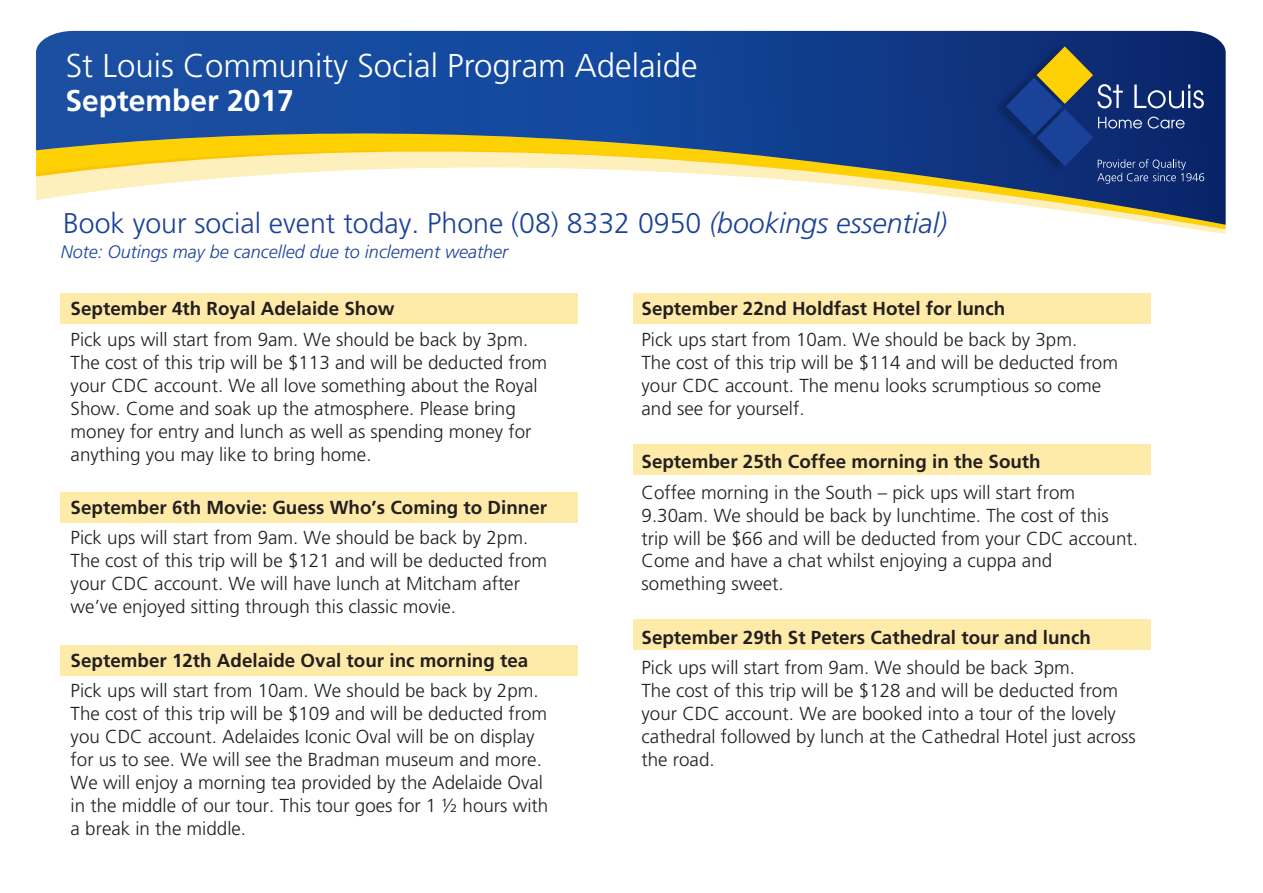
<style>
.page{position:relative;width:1263px;height:893px;background:#fff}
.page>*{position:absolute;margin:0;border:0;box-sizing:border-box;transform-origin:0 0}
.t1{font:300 33px "Frutiger";color:#fff}
.t2{font:700 30px "Frutiger";color:#fff}
.t3{font:300 28.5px "Frutiger";color:#1b4299}
.t4{font:300 18.75px/23px "Frutiger";color:#231f20}
.t5{font:700 18.75px "Frutiger";color:#231f20}
.t6{font:italic 300 18px "Frutiger";color:#1b4299}
.s1{font-style:italic}
</style>
<div class="page">
<svg style="left:36px;top:31px;width:1190px;height:103px;background:#154698"></svg>
<svg style="left:36px;top:134px;width:1190px;height:16px;background:#83864e"></svg>
<svg style="left:36px;top:150px;width:1190px;height:84px"></svg>
<img style="left:959px;top:30px;width:165px;height:162px">
<svg style="left:1006px;top:46px;width:198px;height:138px;background:#223c72"></svg>
<div style="left:60px;top:492px;width:517px;height:31px;background:#ffeba9"></div>
<div style="left:60px;top:645px;width:517px;height:30px;background:#ffeba9"></div>
<div style="left:60px;top:293px;width:517px;height:31px;background:#ffeba9"></div>
<div style="left:634px;top:293px;width:516px;height:31px;background:#ffeba9"></div>
<div style="left:634px;top:444px;width:516px;height:31px;background:#ffeba9"></div>
<div style="left:634px;top:619px;width:516px;height:31px;background:#ffeba9"></div>
<h1 class="t1" style="left:66px;top:47px;width:633px">St Louis Community Social Program Adelaide</h1>
<h2 class="t2" style="left:65px;top:83px;width:230px">September 2017</h2>
<h3 class="t3" style="left:63px;top:207px;width:885px">Book your social event today. Phone (08) 8332 0950 <span class="s1">(bookings essential)</span></h3>
<p class="t6" style="left:61px;top:242px;width:449px">Note: Outings may be cancelled due to inclement weather</p>
<p class="t5" style="left:71px;top:298px;width:325px">September 4th Royal Adelaide Show</p>
<p class="t4" style="left:71px;top:328px;width:478px">Pick ups will start from 9am. We should be back by 3pm.<br>The cost of this trip will be $113 and will be deducted from your CDC account. We all love something about the Royal Show. Come and soak up the atmosphere. Please bring money for entry and lunch as well as spending money for anything you may like to bring home.</p>
<p class="t5" style="left:71px;top:496px;width:478px">September 6th Movie: Guess Who’s Coming to Dinner</p>
<p class="t4" style="left:71px;top:527px;width:478px">Pick ups will start from 9am. We should be back by 2pm.<br>The cost of this trip will be $121 and will be deducted from your CDC account. We will have lunch at Mitcham after we’ve enjoyed sitting through this classic movie.</p>
<p class="t5" style="left:71px;top:649px;width:459px">September 12th Adelaide Oval tour inc morning tea</p>
<p class="t4" style="left:71px;top:679px;width:479px">Pick ups will start from 10am. We should be back by 2pm.<br>The cost of this trip will be $109 and will be deducted from you CDC account. Adelaides Iconic Oval will be on display for us to see. We will see the Bradman museum and more.<br>We will enjoy a morning tea provided by the Adelaide Oval in the middle of our tour. This tour goes for 1 ½ hours with a break in the middle.</p>
<p class="t5" style="left:642px;top:298px;width:365px">September 22nd Holdfast Hotel for lunch</p>
<p class="t4" style="left:642px;top:328px;width:478px">Pick ups start from 10am. We should be back by 3pm.<br>The cost of this trip will be $114 and will be deducted from your CDC account. The menu looks scrumptious so come and see for yourself.</p>
<p class="t5" style="left:642px;top:451px;width:401px">September 25th Coffee morning in the South</p>
<p class="t4" style="left:642px;top:481px;width:498px">Coffee morning in the South – pick ups will start from 9.30am. We should be back by lunchtime. The cost of this trip will be $66 and will be deducted from your CDC account.<br>Come and have a chat whilst enjoying a cuppa and something sweet.</p>
<p class="t5" style="left:642px;top:626px;width:451px">September 29th St Peters Cathedral tour and lunch</p>
<p class="t4" style="left:642px;top:657px;width:496px">Pick ups will start from 9am. We should be back 3pm.<br>The cost of this trip will be $128 and will be deducted from your CDC account. We are booked into a tour of the lovely cathedral followed by lunch at the Cathedral Hotel just across the road.</p>
</div>
